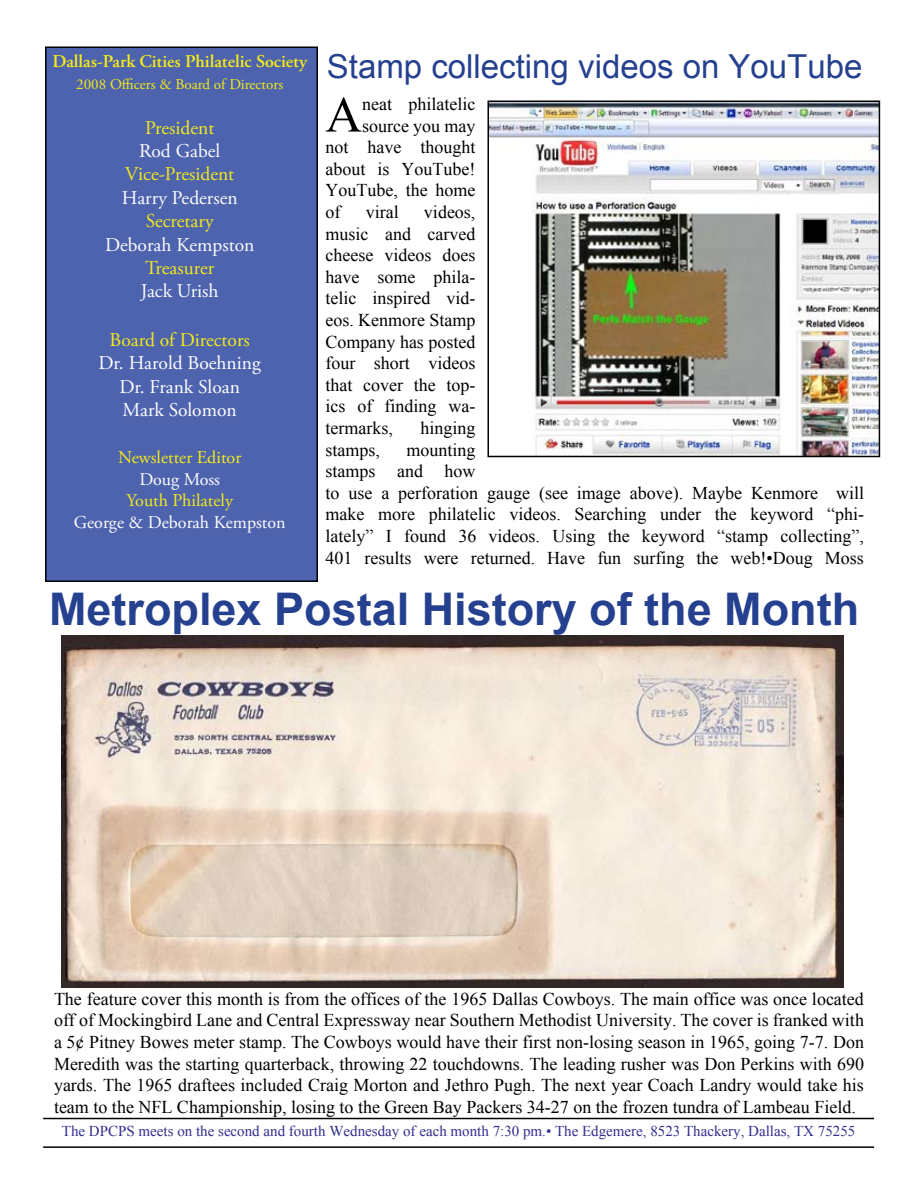
<style>
.page{position:relative;width:918px;height:1188px;background:#fff}
.page>*{position:absolute;margin:0;border:0;box-sizing:border-box;transform-origin:0 0}
.t1{font:50.55px "Times New Roman";color:#000}
.t2{font:700 45px "Arial";color:#24408f}
.t3{font:33px "Arial";color:#24408f}
.t4{font:19.5px "Adobe Garamond Pro";color:#f4eb18}
.t5{font:19.5px "Adobe Garamond Pro";color:#fdfeff}
.t6{font:19.5px/23.4px "Adobe Garamond Pro";color:#fff;text-align:center}
.t7{font:18px/21.6px "Times New Roman";color:#000;text-align:justify}
.t8{font:600 18px "Adobe Garamond Pro";color:#f4eb18}
.t9{font:18px "Adobe Garamond Pro";color:#f4eb18}
.t10{font:18px "Adobe Garamond Pro";color:#fff}
.t11{font:15px "Times New Roman";color:#302f8d}
.t12{font:15px "Adobe Garamond Pro";color:#f4eb18}
</style>
<div class="page">
<hr style="left:43px;top:1118px;width:831px;height:1px;background:#000">
<hr style="left:43px;top:1146px;width:831px;height:2px;background:#000">
<img style="left:491px;top:103px;width:386px;height:351px">
<div style="left:488px;top:100px;width:392px;height:357px;border:2px solid #000"></div>
<div style="left:46px;top:47px;width:271px;height:534px;background:#4e63ae"></div>
<div style="left:45px;top:46px;width:273px;height:536px;border:2px solid #000"></div>
<img style="left:61px;top:635px;width:783px;height:352px">
<p class="t8" style="left:52px;top:51px;width:256px">Dallas-Park Cities Philatelic Society</p>
<p class="t12" style="left:76px;top:75px;width:208px">2008 Officers &amp; Board of Directors</p>
<p class="t4" style="left:145px;top:116px;width:71px">President</p>
<p class="t5" style="left:139px;top:139px;width:83px">Rod Gabel</p>
<p class="t4" style="left:125px;top:163px;width:111px">Vice-President</p>
<p class="t5" style="left:122px;top:186px;width:117px">Harry Pedersen</p>
<p class="t4" style="left:146px;top:209px;width:70px">Secretary</p>
<p class="t5" style="left:105px;top:233px;width:151px">Deborah Kempston</p>
<p class="t4" style="left:145px;top:256px;width:70px">Treasurer</p>
<p class="t5" style="left:141px;top:280px;width:79px">Jack Urish</p>
<p class="t4" style="left:110px;top:328px;width:142px">Board of Directors</p>
<p class="t6" style="left:99px;top:352px;width:164px">Dr. Harold Boehning<br>Dr. Frank Sloan<br>Mark Solomon</p>
<p class="t9" style="left:118px;top:447px;width:125px">Newsletter Editor</p>
<p class="t10" style="left:139px;top:468px;width:82px">Doug Moss</p>
<p class="t9" style="left:127px;top:490px;width:108px">Youth Philately</p>
<p class="t10" style="left:74px;top:511px;width:213px">George &amp; Deborah Kempston</p>
<h3 class="t3" style="left:327px;top:45px;width:537px">Stamp collecting videos on YouTube</h3>
<h1 class="t1" style="left:326px;top:81px;width:38px">A</h1>
<p class="t7" style="left:362px;top:93px;width:115px">neat philatelic</p>
<p class="t7" style="left:362px;top:114px;width:115px">source you may</p>
<p class="t7" style="left:326px;top:136px;width:152px">not have thought</p>
<p class="t7" style="left:326px;top:158px;width:151px">about is YouTube!</p>
<p class="t7" style="left:326px;top:179px;width:151px">YouTube, the home</p>
<p class="t7" style="left:326px;top:201px;width:16px">of</p>
<p class="t7" style="left:366px;top:201px;width:34px">viral</p>
<p class="t7" style="left:326px;top:201px;width:152px;text-indent:98px">videos, music and carved cheese videos does have some phila&shy;telic inspired vid&shy;eos. Kenmore Stamp Company has posted four short videos that cover the top&shy;ics of finding wa&shy;termarks,</p>
<p class="t7" style="left:421px;top:417px;width:57px">hinging</p>
<p class="t7" style="left:326px;top:438px;width:540px;text-align:left;text-indent:81px">mounting<br>stamps and how<br>to use a perforation gauge (see image above). Maybe Kenmore will make more philatelic videos. Searching under the keyword “phi&shy;lately” I found 36 videos. Using the keyword “stamp collecting”, 401 results were returned. Have fun surfing the web!•Doug Moss</p>
<p class="t7" style="left:326px;top:438px;width:56px">stamps,</p>
<h2 class="t2" style="left:49px;top:580px;width:812px">Metroplex Postal History of the Month</h2>
<p class="t7" style="left:54px;top:988px;width:812px">The feature cover this month is from the offices of the 1965 Dallas Cowboys. The main office was once located off of Mockingbird Lane and Central Expressway near Southern Methodist University. The cover is franked with a 5¢ Pitney Bowes meter stamp. The Cowboys would have their first non-losing season in 1965, going 7-7. Don Meredith was the starting quarterback, throwing 22 touchdowns. The leading rusher was Don Perkins with 690 yards. The 1965 draftees included Craig Morton and Jethro Pugh. The next year Coach Landry would take his team to the NFL Championship, losing to the Green Bay Packers 34-27 on the frozen tundra of Lambeau Field.</p>
<p class="t11" style="left:62px;top:1121px;width:795px">The DPCPS meets on the second and fourth Wednesday of each month 7:30 pm.• The Edgemere, 8523 Thackery, Dallas, TX 75255</p>
</div>
